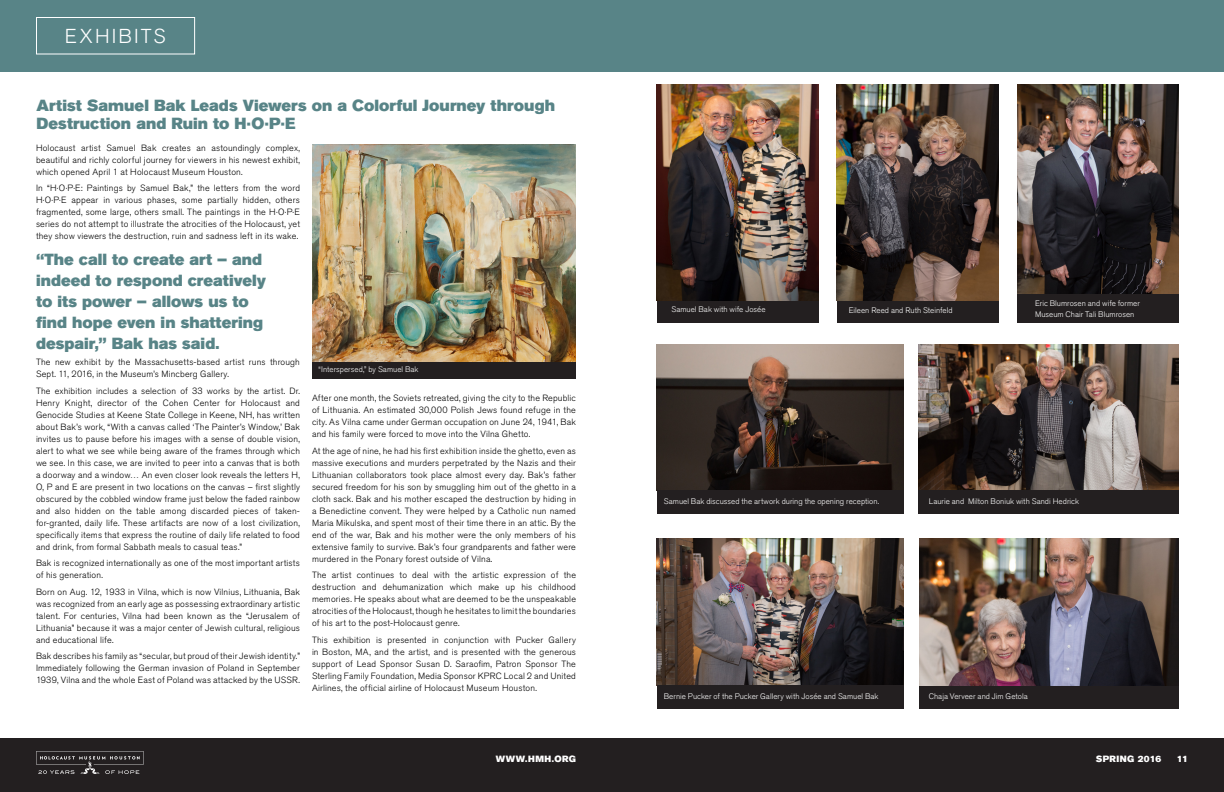
<style>
.page{position:relative;width:1224px;height:792px;background:#fff}
.page>*{position:absolute;margin:0;border:0;box-sizing:border-box;transform-origin:0 0}
.t1{font:300 20px "Akzidenz Grotesk BE";letter-spacing:.105em;color:#fff}
.Standard_Column_Text{font:16px/21px "Akzidenz Grotesk BE Super";color:#588487}
.Standard_Column_Text-2{font:300 9px/12px "Akzidenz Grotesk BE";letter-spacing:.02em;color:#000001;text-align:justify}
.t2{font:9px "Akzidenz Grotesk BE Super";letter-spacing:.05em;color:#fff}
.t3{font:300 8px/11px "Akzidenz Grotesk BE";letter-spacing:.005em;color:#fff}
</style>
<div class="page">
<div style="left:0;top:738px;width:1224px;height:54px;background:#231f20"></div>
<div style="left:0;top:0;width:1224px;height:72px;background:#588487"></div>
<div style="left:36px;top:17px;width:159px;height:37px;border:1px solid #fff"></div>
<img style="left:312px;top:144px;width:264px;height:218px">
<div style="left:312px;top:363px;width:264px;height:16px;background:#231f20"></div>
<div style="left:657px;top:300px;width:162px;height:23px;background:#231f20"></div>
<img style="left:657px;top:85px;width:162px;height:216px">
<div style="left:837px;top:300px;width:162px;height:23px;background:#231f20"></div>
<img style="left:837px;top:85px;width:162px;height:216px">
<img style="left:1017px;top:85px;width:162px;height:209px">
<div style="left:1017px;top:294px;width:162px;height:29px;background:#231f20"></div>
<img style="left:920px;top:539px;width:259px;height:147px">
<div style="left:920px;top:686px;width:259px;height:22px;background:#231f20"></div>
<img style="left:657px;top:539px;width:247px;height:146px">
<div style="left:657px;top:685px;width:247px;height:23px;background:#231f20"></div>
<img style="left:918px;top:345px;width:261px;height:145px">
<img style="left:657px;top:345px;width:247px;height:145px">
<div style="left:657px;top:490px;width:247px;height:23px;background:#231f20"></div>
<div style="left:918px;top:490px;width:261px;height:23px;background:#231f20"></div>
<svg style="left:36px;top:751px;width:108px;height:23px"></svg>
<p class="t1" style="left:65px;top:25px;width:102px">EXHIBITS</p>
<p class="Standard_Column_Text" style="left:37px;top:97px;width:520px;line-height:18px">Artist Samuel Bak Leads Viewers on a Colorful Journey through<br>Destruction and Ruin to H·O·P·E</p>
<p class="Standard_Column_Text-2" style="left:36px;top:142px;width:266px">Holocaust artist Samuel Bak creates an astoundingly complex, beautiful and richly colorful journey for viewers in his newest exhibit, which opened April 1 at Holocaust Museum Houston.</p>
<p class="Standard_Column_Text-2" style="left:36px;top:183px;width:266px">In “H·O·P·E: Paintings by Samuel Bak,” the letters from the word H·O·P·E appear in various phases, some partially hidden, others fragmented, some large, others small. The paintings in the H·O·P·E series do not attempt to illustrate the atrocities of the Holocaust, yet they show viewers the destruction, ruin and sadness left in its wake.</p>
<p class="Standard_Column_Text" style="left:36px;top:249px;width:232px">“The call to create art – and indeed to respond creatively to its power – allows us to find hope even in shattering despair,” Bak has said.</p>
<p class="Standard_Column_Text-2" style="left:36px;top:357px;width:266px">The new exhibit by the Massachusetts-based artist runs through<br>Sept. 11, 2016, in the Museum’s Mincberg Gallery.</p>
<p class="Standard_Column_Text-2" style="left:36px;top:385px;width:266px">The exhibition includes a selection of 33 works by the artist. Dr.<br>Henry Knight, director of the Cohen Center for Holocaust and Genocide Studies at Keene State College in Keene, NH, has written about Bak’s work, “With a canvas called ‘The Painter’s Window,’ Bak invites us to pause before his images with a sense of double vision, alert to what we see while being aware of the frames through which we see. In this case, we are invited to peer into a canvas that is both a doorway and a window… An even closer look reveals the letters H, O, P and E are present in two locations on the canvas – first slightly obscured by the cobbled window frame just below the faded rainbow and also hidden on the table among discarded pieces of taken&shy;for-granted, daily life. These artifacts are now of a lost civilization, specifically items that express the routine of daily life related to food and drink, from formal Sabbath meals to casual teas.”</p>
<p class="Standard_Column_Text-2" style="left:36px;top:558px;width:266px">Bak is recognized internationally as one of the most important artists of his generation.</p>
<p class="Standard_Column_Text-2" style="left:36px;top:586px;width:266px">Born on Aug. 12, 1933 in Vilna, which is now Vilnius, Lithuania, Bak was recognized from an early age as possessing extraordinary artistic talent. For centuries, Vilna had been known as the “Jerusalem of Lithuania” because it was a major center of Jewish cultural, religious and educational life.</p>
<p class="Standard_Column_Text-2" style="left:36px;top:651px;width:266px">Bak describes his family as “secular, but proud of their Jewish identity.” Immediately following the German invasion of Poland in September 1939, Vilna and the whole East of Poland was attacked by the USSR.</p>
<p class="t3" style="left:319px;top:363px;width:102px">“Interspersed,” by Samuel Bak</p>
<p class="Standard_Column_Text-2" style="left:312px;top:392px;width:266px">After one month, the Soviets retreated, giving the city to the Republic of Lithuania. An estimated 30,000 Polish Jews found refuge in the city. As Vilna came under German occupation on June 24, 1941, Bak and his family were forced to move into the Vilna Ghetto.</p>
<p class="Standard_Column_Text-2" style="left:312px;top:445px;width:266px">At the age of nine, he had his first exhibition inside the ghetto, even as massive executions and murders perpetrated by the Nazis and their Lithuanian collaborators took place almost every day. Bak’s father secured freedom for his son by smuggling him out of the ghetto in a cloth sack. Bak and his mother escaped the destruction by hiding in a Benedictine convent. They were helped by a Catholic nun named Maria Mikulska, and spent most of their time there in an attic. By the end of the war, Bak and his mother were the only members of his extensive family to survive. Bak’s four grandparents and father were murdered in the Ponary forest outside of Vilna.</p>
<p class="Standard_Column_Text-2" style="left:312px;top:569px;width:266px">The artist continues to deal with the artistic expression of the destruction and dehumanization which make up his childhood memories. He speaks about what are deemed to be the unspeakable atrocities of the Holocaust, though he hesitates to limit the boundaries of his art to the post-Holocaust genre.</p>
<p class="Standard_Column_Text-2" style="left:312px;top:634px;width:265px">This exhibition is presented in conjunction with Pucker Gallery in Boston, MA, and the artist, and is presented with the generous support of Lead Sponsor Susan D. Saraofim, Patron Sponsor The Sterling Family Foundation, Media Sponsor KPRC Local 2 and United Airlines, the official airline of Holocaust Museum Houston.</p>
<p class="t3" style="left:671px;top:304px;width:96px">Samuel Bak with wife Josée</p>
<p class="t3" style="left:849px;top:305px;width:106px">Eileen Reed and Ruth Steinfeld</p>
<p class="t3" style="left:1035px;top:298px;width:106px">Eric Blumrosen and wife former<br>Museum Chair Tali Blumrosen</p>
<p class="t3" style="left:664px;top:495px;width:217px">Samuel Bak discussed the artwork during the opening reception.</p>
<p class="t3" style="left:929px;top:495px;width:152px">Laurie and Milton Boniuk with Sandi Hedrick</p>
<p class="t3" style="left:664px;top:691px;width:216px">Bernie Pucker of the Pucker Gallery with Josée and Samuel Bak</p>
<p class="t3" style="left:929px;top:691px;width:100px">Chaja Verveer and Jim Getola</p>
<p class="t2" style="left:496px;top:753px;width:82px">WWW.HMH.ORG</p>
<p class="t2" style="left:1096px;top:753px;width:67px">SPRING 2016</p>
<p class="t2" style="left:1177px;top:753px;width:13px">11</p>
</div>
